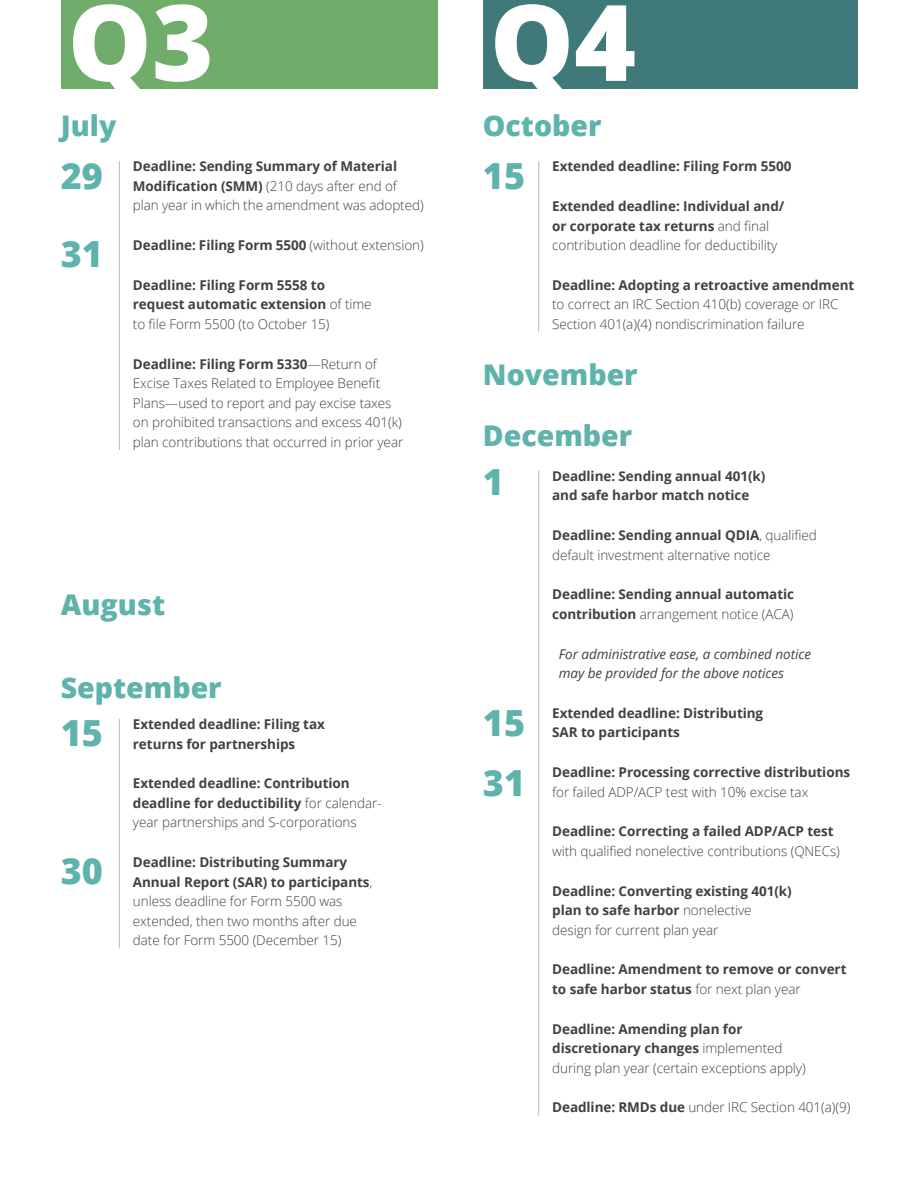
<style>
.page{position:relative;width:918px;height:1188px;background:#fff}
.page>*{position:absolute;margin:0;border:0;box-sizing:border-box;transform-origin:0 0}
.t1{font:800 105.75px "Open Sans";color:#fff}
.t2{font:800 36px/78px "Open Sans";color:#5fb3ad}
.t3{font:800 28.5px "Open Sans";color:#5fb3ad}
.t4{font:700 13.5px/19.5px "Open Sans";letter-spacing:-.005em;color:#414143}
.t5{font:300 13.5px/19.5px "Open Sans";letter-spacing:-.005em;color:#414143}
.t6{font:italic 13.5px/19.5px "Open Sans";letter-spacing:-.005em;color:#414143}
.s1{font-weight:700}
.s2{font-weight:300}
</style>
<div class="page">
<div style="left:61px;top:0;width:377px;height:88px;background:#70ad6b"></div>
<div style="left:483px;top:0;width:374px;height:88px;background:#407979"></div>
<hr style="left:119px;top:161px;width:1px;height:289px;background:#c5c3c0">
<hr style="left:119px;top:719px;width:1px;height:229px;background:#c5c3c0">
<hr style="left:538px;top:161px;width:1px;height:171px;background:#c5c3c0">
<hr style="left:538px;top:471px;width:1px;height:645px;background:#c5c3c0">
<h1 class="t1" style="left:68px;top:-38px;width:148px">Q3</h1>
<h1 class="t1" style="left:490px;top:-38px;width:148px">Q4</h1>
<h3 class="t3" style="left:61px;top:104px;width:57px">July</h3>
<h2 class="t2" style="left:61px;top:135px;width:44px">29<br>31</h2>
<p class="t5" style="left:133px;top:156px;width:292px"><span class="s1">Deadline: Sending Summary of Material<br>Modification (SMM)</span> (210 days after end of plan year in which the amendment was adopted)</p>
<p class="t4" style="left:133px;top:235px;width:292px">Deadline: Filing Form 5500 <span class="s2">(without extension)</span></p>
<p class="t4" style="left:133px;top:275px;width:240px">Deadline: Filing Form 5558 to request automatic extension <span class="s2">of time to file Form 5500 (to October 15)</span></p>
<p class="t5" style="left:133px;top:354px;width:272px"><span class="s1">Deadline: Filing Form 5330</span>—Return of Excise Taxes Related to Employee Benefit Plans—used to report and pay excise taxes on prohibited transactions and excess 401(k) plan contributions that occurred in prior year</p>
<h3 class="t3" style="left:61px;top:583px;width:106px">August</h3>
<h3 class="t3" style="left:61px;top:666px;width:162px">September</h3>
<h2 class="t2" style="left:61px;top:692px;width:44px">15</h2>
<h2 class="t2" style="left:61px;top:830px;width:44px">30</h2>
<p class="t4" style="left:133px;top:714px;width:194px">Extended deadline: Filing tax returns for partnerships</p>
<p class="t4" style="left:133px;top:773px;width:250px">Extended deadline: Contribution deadline for deductibility <span class="s2">for calendar&shy;year partnerships and S-corporations</span></p>
<p class="t5" style="left:133px;top:852px;width:241px"><span class="s1">Deadline: Distributing Summary Annual Report (SAR) to participants</span>, unless deadline for Form 5500 was extended, then two months after due date for Form 5500 (December 15)</p>
<h3 class="t3" style="left:483px;top:104px;width:120px">October</h3>
<h2 class="t2" style="left:483px;top:135px;width:44px">15</h2>
<p class="t4" style="left:552px;top:156px;width:241px">Extended deadline: Filing Form 5500</p>
<p class="t4" style="left:552px;top:196px;width:234px">Extended deadline: Individual and/ or corporate tax returns <span class="s2">and final contribution deadline for deductibility</span></p>
<p class="t4" style="left:552px;top:275px;width:304px">Deadline: Adopting a retroactive amendment</p>
<p class="t5" style="left:552px;top:294px;width:288px">to correct an IRC Section 410(b) coverage or IRC<br>Section 401(a)(4) nondiscrimination failure</p>
<h3 class="t3" style="left:483px;top:353px;width:156px">November</h3>
<h3 class="t3" style="left:483px;top:414px;width:151px">December</h3>
<h2 class="t2" style="left:483px;top:441px;width:23px">1</h2>
<h2 class="t2" style="left:483px;top:691px;width:44px;line-height:59.6px">15<br>31</h2>
<p class="t4" style="left:552px;top:466px;width:215px">Deadline: Sending annual 401(k) and safe harbor match notice</p>
<p class="t5" style="left:552px;top:525px;width:266px"><span class="s1">Deadline: Sending annual QDIA</span>, qualified default investment alternative notice</p>
<p class="t4" style="left:552px;top:584px;width:243px">Deadline: Sending annual automatic contribution <span class="s2">arrangement notice (ACA)</span></p>
<p class="t6" style="left:559px;top:644px;width:254px">For administrative ease, a combined notice may be provided for the above notices</p>
<p class="t4" style="left:552px;top:703px;width:213px">Extended deadline: Distributing<br>SAR to participants</p>
<p class="t4" style="left:552px;top:762px;width:299px">Deadline: Processing corrective distributions</p>
<p class="t5" style="left:552px;top:782px;width:258px">for failed ADP/ACP test with 10% excise tax</p>
<p class="t4" style="left:552px;top:821px;width:283px">Deadline: Correcting a failed ADP/ACP test</p>
<p class="t5" style="left:552px;top:841px;width:289px">with qualified nonelective contributions (QNECs)</p>
<p class="t4" style="left:552px;top:881px;width:241px">Deadline: Converting existing 401(k) plan to safe harbor <span class="s2">nonelective design for current plan year</span></p>
<p class="t4" style="left:552px;top:959px;width:296px">Deadline: Amendment to remove or convert to safe harbor status <span class="s2">for next plan year</span></p>
<p class="t5" style="left:552px;top:1019px;width:255px"><span class="s1">Deadline: Amending plan for discretionary changes</span> implemented during plan year (certain exceptions apply)</p>
<p class="t5" style="left:552px;top:1097px;width:300px"><span class="s1">Deadline: RMDs due</span> under IRC Section 401(a)(9)</p>
</div>
